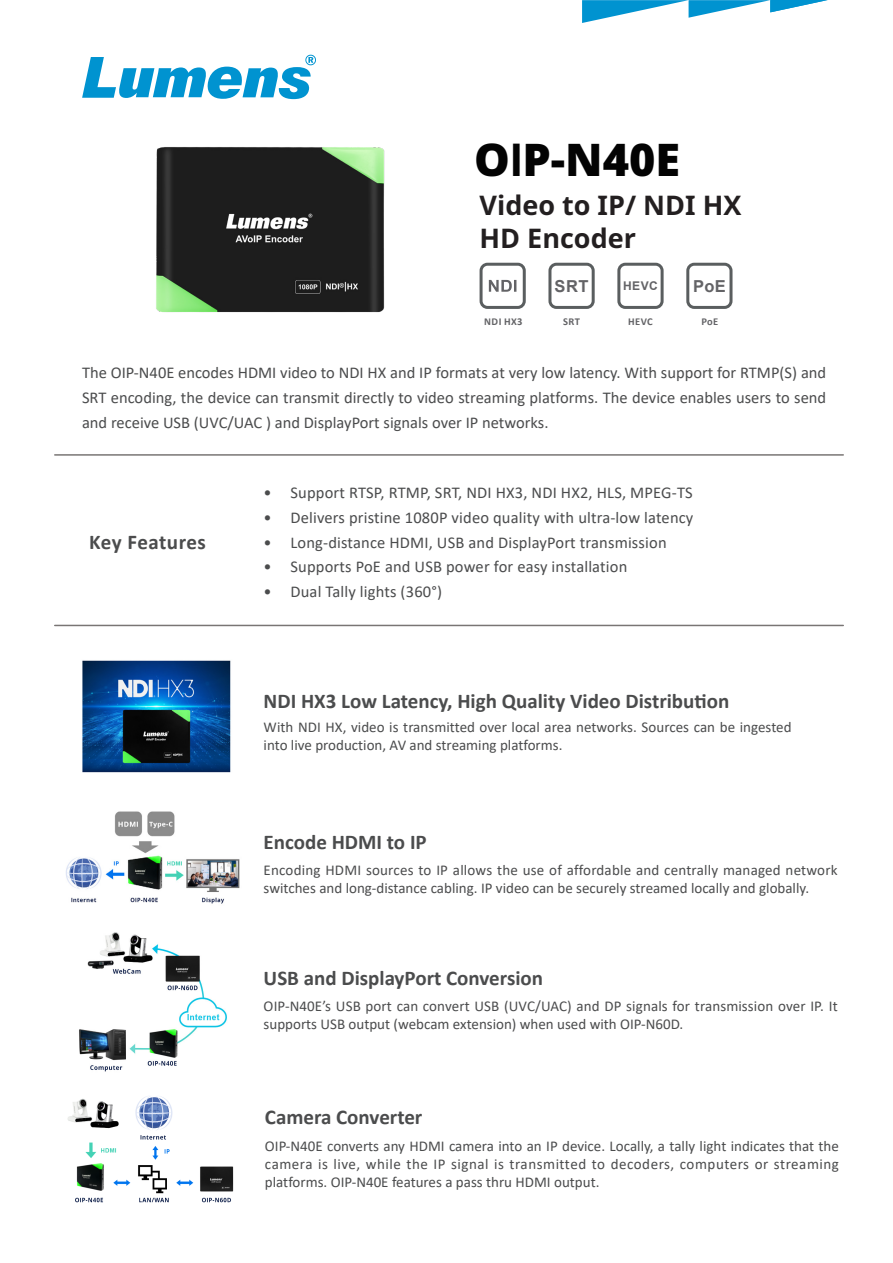
<style>
.page{position:relative;width:893px;height:1263px;background:#fff}
.page>*{position:absolute;margin:0;border:0;box-sizing:border-box;transform-origin:0 0}
.t1{font:900 45px "Noto Sans";color:#030303}
.t2{font:700 27px/32.4px "Noto Sans";color:#231f20}
.t3{font:700 21px "Calibri";color:#4b4c4d}
.t4{font:16.5px/24.8px "Calibri";letter-spacing:.01em;color:#4b4c4d;text-align:justify}
.t5{font:700 16.5px "Arial";letter-spacing:.025em;color:#636366}
.t6{font:15px/18px "Calibri";color:#4b4c4d}
.t7{font:700 12px "Arial";color:#636366}
.t8{font:700 10.5px "Calibri";letter-spacing:.04em;color:#636366}
.s1{font-family:"Arial";font-weight:700}
</style>
<div class="page">
<hr style="left:55px;top:454px;width:788px;height:2px;background:#797574">
<hr style="left:55px;top:625px;width:788px;height:1px;background:#797574">
<svg style="left:582px;top:0;width:246px;height:23px"></svg>
<img style="left:66px;top:811px;width:174px;height:93px">
<img style="left:79px;top:932px;width:148px;height:140px">
<img style="left:67px;top:1096px;width:167px;height:107px">
<img style="left:82px;top:660px;width:149px;height:113px">
<svg style="left:82px;top:55px;width:234px;height:44px"></svg>
<img style="left:156px;top:147px;width:229px;height:166px">
<div style="left:480px;top:263px;width:46px;height:46px;border:3px solid #5a5e5f;border-radius:6px"></div>
<svg style="left:489px;top:280px;width:27px;height:12px"></svg>
<div style="left:548px;top:263px;width:47px;height:46px;border:3px solid #5a5e5f;border-radius:6px"></div>
<div style="left:686px;top:263px;width:46px;height:46px;border:3px solid #5a5e5f;border-radius:6px"></div>
<div style="left:617px;top:263px;width:47px;height:46px;border:3px solid #5a5e5f;border-radius:6px"></div>
<p class="t1" style="left:474px;top:126px;width:208px">O<span class="s1">I</span>P-N40E</p>
<p class="t2" style="left:480px;top:190px;width:263px">Video to IP/ NDI HX<br>HD Encoder</p>
<p class="t5" style="left:554px;top:274px;width:36px">SRT</p>
<p class="t8" style="left:484px;top:314px;width:40px">NDI HX3</p>
<p class="t8" style="left:563px;top:314px;width:18px">SRT</p>
<p class="t7" style="left:623px;top:278px;width:36px">HEVC</p>
<p class="t8" style="left:628px;top:314px;width:26px">HEVC</p>
<p class="t5" style="left:693px;top:274px;width:34px">PoE</p>
<p class="t8" style="left:702px;top:314px;width:18px">PoE</p>
<p class="t4" style="left:82px;top:360px;width:746px">The OIP-N40E encodes HDMI video to NDI HX and IP formats at very low latency. With support for RTMP(S) and SRT encoding, the device can transmit directly to video streaming platforms. The device enables users to send and receive USB (UVC/UAC ) and DisplayPort signals over IP networks.</p>
<p class="t3" style="left:89px;top:527px;width:118px">Key Features</p>
<p class="t4" style="left:264px;top:480px;width:431px">• Support RTSP, RTMP, SRT, NDI HX3, NDI HX2, HLS, MPEG-TS</p>
<p class="t4" style="left:264px;top:504px;width:431px">• Delivers pristine 1080P video quality with ultra-low latency</p>
<p class="t4" style="left:264px;top:529px;width:405px">• Long-distance HDMI, USB and DisplayPort transmission</p>
<p class="t4" style="left:264px;top:554px;width:365px">• Supports PoE and USB power for easy installation</p>
<p class="t4" style="left:264px;top:579px;width:180px">• Dual Tally lights (360°)</p>
<p class="t3" style="left:264px;top:686px;width:467px">NDI HX3 Low Latency, High Quality Video Distribution</p>
<p class="t6" style="left:264px;top:718px;width:530px">With NDI HX, video is transmitted over local area networks. Sources can be ingested into live production, AV and streaming platforms.</p>
<p class="t3" style="left:264px;top:827px;width:165px">Encode HDMI to IP</p>
<p class="t6" style="left:264px;top:861px;width:575px">Encoding HDMI sources to IP allows the use of affordable and centrally managed network switches and long-distance cabling. IP video can be securely streamed locally and globally.</p>
<p class="t3" style="left:264px;top:963px;width:281px">USB and DisplayPort Conversion</p>
<p class="t6" style="left:264px;top:996px;width:576px">OIP-N40E’s USB port can convert USB (UVC/UAC) and DP signals for transmission over IP. It supports USB output (webcam extension) when used with OIP-N60D.</p>
<p class="t3" style="left:265px;top:1102px;width:159px">Camera Converter</p>
<p class="t6" style="left:265px;top:1136px;width:575px;text-align:justify">OIP-N40E converts any HDMI camera into an IP device. Locally, a tally light indicates that the camera is live, while the IP signal is transmitted to decoders, computers or streaming platforms. OIP-N40E features a pass thru HDMI output.</p>
</div>
